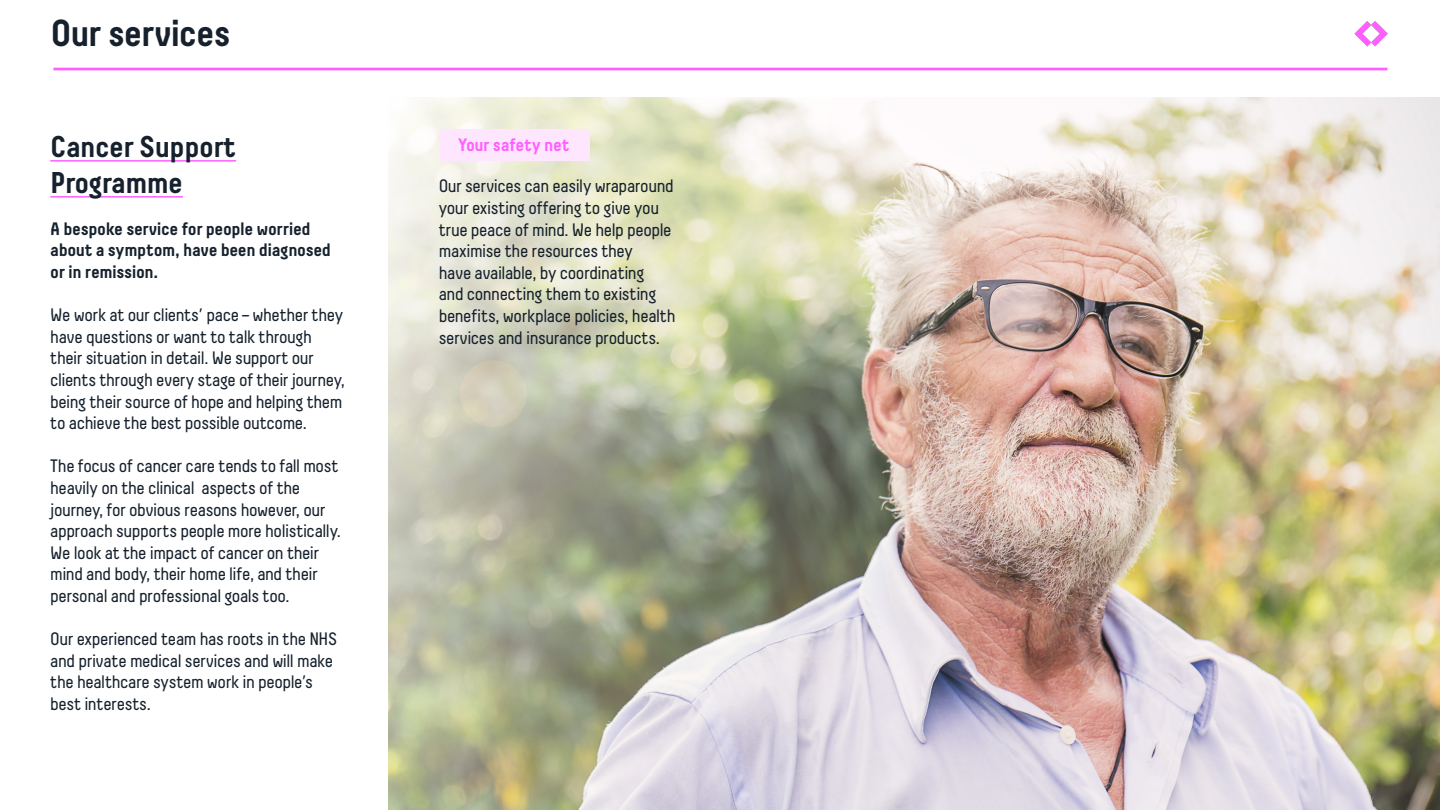
<style>
.page{position:relative;width:1440px;height:810px;background:#fff}
.page>*{position:absolute;margin:0;border:0;box-sizing:border-box;transform-origin:0 0}
.t1{font:700 37.5px "Decima";letter-spacing:-.035em;color:#16212d}
.t2{font:700 30px/36px "Decima";letter-spacing:-.02em;color:#16212d}
.t3{font:18px/21.6px "Decima";letter-spacing:-.025em;color:#16212d}
.t4{font:700 18px/21.6px "Decima";letter-spacing:-.025em;color:#16212d}
.t5{font:700 18px "Decima";letter-spacing:-.015em;color:#ff5fff}
</style>
<div class="page">
<img style="left:1354px;top:21px;width:34px;height:26px">
<img style="left:388px;top:98px;width:1052px;height:712px">
<hr style="left:50px;top:160px;width:186px;height:2px;background:#ff5dff">
<hr style="left:50px;top:196px;width:133px;height:2px;background:#ff5dff">
<hr style="left:53px;top:68px;width:1335px;height:2px;background:#ff5dff">
<div style="left:440px;top:129px;width:150px;height:31px;background:#ffe6ff"></div>
<p class="t1" style="left:50px;top:11px;width:182px">Our services</p>
<p class="t2" style="left:50px;top:128px;width:187px">Cancer Support<br>Programme</p>
<p class="t4" style="left:50px;top:217px;width:282px">A bespoke service for people worried about a symptom, have been diagnosed or in remission.</p>
<p class="t3" style="left:50px;top:304px;width:296px">We work at our clients’ pace – whether they have questions or want to talk through their situation in detail. We support our clients through every stage of their journey, being their source of hope and helping them to achieve the best possible outcome.</p>
<p class="t3" style="left:50px;top:455px;width:292px">The focus of cancer care tends to fall most heavily on the clinical aspects of the journey, for obvious reasons however, our approach supports people more holistically.<br>We look at the impact of cancer on their mind and body, their home life, and their personal and professional goals too.</p>
<p class="t3" style="left:50px;top:628px;width:288px">Our experienced team has roots in the NHS and private medical services and will make the healthcare system work in people’s best interests.</p>
<p class="t5" style="left:458px;top:134px;width:113px">Your safety net</p>
<p class="t3" style="left:439px;top:175px;width:238px">Our services can easily wraparound your existing offering to give you true peace of mind. We help people maximise the resources they<br>have available, by coordinating<br>and connecting them to existing benefits, workplace policies, health services and insurance products.</p>
</div>
